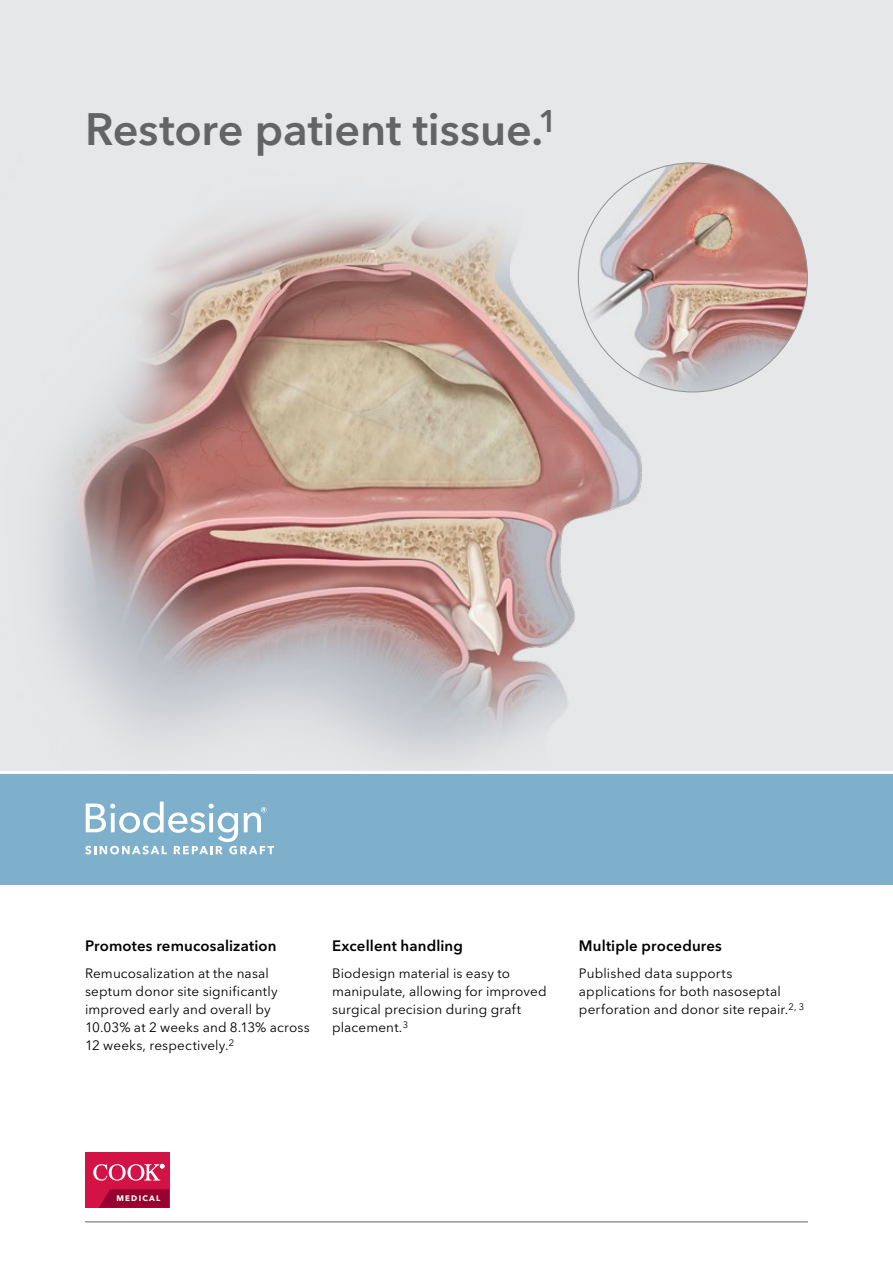
<style>
.page{position:relative;width:893px;height:1263px;background:#fff}
.page>*{position:absolute;margin:0;border:0;box-sizing:border-box;transform-origin:0 0}
.t1{font:600 45px "Avenir Next LT Pro";letter-spacing:-.005em;color:#636466}
.t2{font:600 15px "Avenir Next LT Pro";letter-spacing:.01em;color:#000}
.t3{font:13.5px/18px "Avenir Next LT Pro";letter-spacing:.01em;color:#000}
.t4{font:700 7.95px "Avenir Next LT Pro";letter-spacing:.155em;color:#fff}
</style>
<div class="page">
<hr style="left:85px;top:1221px;width:723px;height:1px;background:#636466">
<div style="left:85px;top:1152px;width:84px;height:56px;background:#d31245"></div>
<svg style="left:99px;top:1189px;width:70px;height:19px"></svg>
<svg style="left:93px;top:1164px;width:71px;height:16px"></svg>
<div style="left:0;top:0;width:893px;height:772px;background:#e6e7e8"></div>
<div style="left:0;top:774px;width:893px;height:110px;background:#7eb0cc"></div>
<svg style="left:85px;top:801px;width:189px;height:53px"></svg>
<hr style="left:0;top:771px;width:893px;height:3px;background:#fff">
<img style="left:49px;top:164px;width:717px;height:595px">
<img style="left:578px;top:163px;width:229px;height:229px;border-radius:115px">
<h1 class="t1" style="left:85px;top:102px;width:474px">Restore patient tissue.<sup>1</sup></h1>
<p class="t2" style="left:85px;top:937px;width:193px">Promotes remucosalization</p>
<p class="t3" style="left:85px;top:964px;width:226px">Remucosalization at the nasal septum donor site significantly improved early and overall by<br>10.03% at 2 weeks and 8.13% across<br>12 weeks, respectively.<sup>2</sup></p>
<p class="t2" style="left:332px;top:937px;width:132px">Excellent handling</p>
<p class="t3" style="left:332px;top:964px;width:216px">Biodesign material is easy to manipulate, allowing for improved surgical precision during graft placement.<sup>3</sup></p>
<p class="t2" style="left:579px;top:937px;width:144px">Multiple procedures</p>
<p class="t3" style="left:579px;top:964px;width:227px">Published data supports applications for both nasoseptal perforation and donor site repair.<sup>2,</sup> <sup>3</sup></p>
<p class="t4" style="left:116px;top:1193px;width:45px">MEDICAL</p>
</div>
